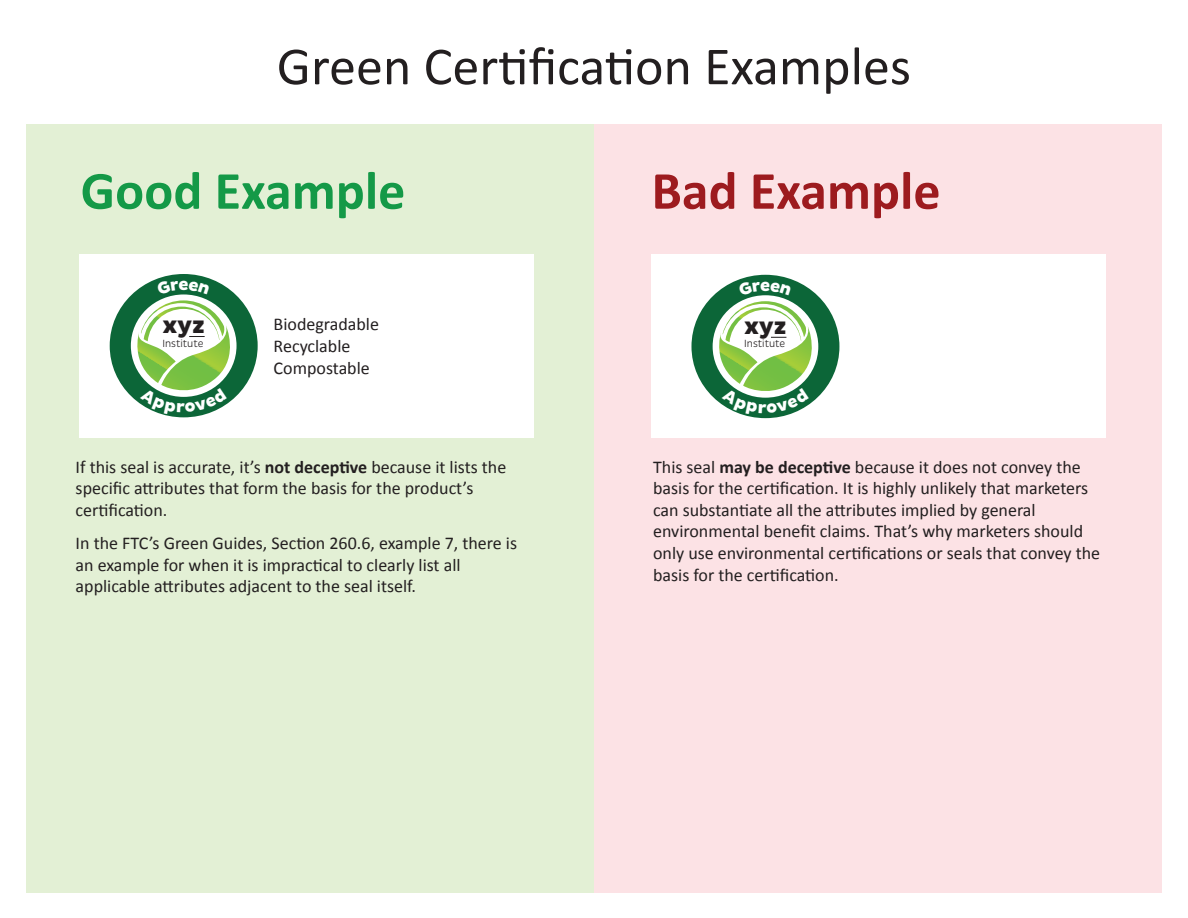
<style>
.page{position:relative;width:1188px;height:918px;background:#fff}
.page>*{position:absolute;margin:0;border:0;box-sizing:border-box;transform-origin:0 0}
.t1{font:54.15px "Calibri";color:#231f20}
.t2{font:700 54.15px "Calibri";color:#149947}
.t3{font:700 54.15px "Calibri";color:#9d1b1f}
.t4{font:800 23.85px "Pluto Sans";color:#231f20}
.t5{font:18px/21.6px "Calibri";color:#231f20}
.t6{font:300 10.65px "Pluto Sans Cond";color:#231f20}
.s1{font-weight:700}
</style>
<div class="page">
<div style="left:27px;top:124px;width:571px;height:768px;background:#e3f0d5"></div>
<div style="left:595px;top:124px;width:567px;height:768px;background:#fce2e5"></div>
<div style="left:79px;top:255px;width:455px;height:183px;background:#fff"></div>
<div style="left:651px;top:255px;width:454px;height:183px;background:#fff"></div>
<div style="left:691px;top:275px;width:148px;height:143px;background:#0c6638;border-radius:50%"></div>
<div style="left:110px;top:274px;width:148px;height:143px;background:#0c6638;border-radius:50%"></div>
<svg style="left:711px;top:281px;width:110px;height:135px"></svg>
<svg style="left:129px;top:280px;width:110px;height:135px"></svg>
<h1 class="t1" style="left:277px;top:32px;width:636px">Green Certification Examples</h1>
<h1 class="t2" style="left:81px;top:156px;width:326px">Good Example</h1>
<h1 class="t3" style="left:652px;top:156px;width:291px">Bad Example</h1>
<h2 class="t4" style="left:162px;top:311px;width:44px">xyz</h2>
<p class="t6" style="left:162px;top:337px;width:42px">Institute</p>
<p class="t5" style="left:274px;top:314px;width:107px">Biodegradable<br>Recyclable<br>Compostable</p>
<p class="t5" style="left:76px;top:456px;width:432px">If this seal is accurate, it’s <span class="s1">not deceptive</span> because it lists the specific attributes that form the basis for the product’s certification.</p>
<p class="t5" style="left:76px;top:532px;width:443px">In the FTC’s Green Guides, Section 260.6, example 7, there is an example for when it is impractical to clearly list all applicable attributes adjacent to the seal itself.</p>
<h2 class="t4" style="left:744px;top:312px;width:44px">xyz</h2>
<p class="t6" style="left:744px;top:338px;width:42px">Institute</p>
<p class="t5" style="left:653px;top:456px;width:449px">This seal <span class="s1">may be deceptive</span> because it does not convey the basis for the certification. It is highly unlikely that marketers can substantiate all the attributes implied by general environmental benefit claims. That’s why marketers should only use environmental certifications or seals that convey the basis for the certification.</p>
</div>
